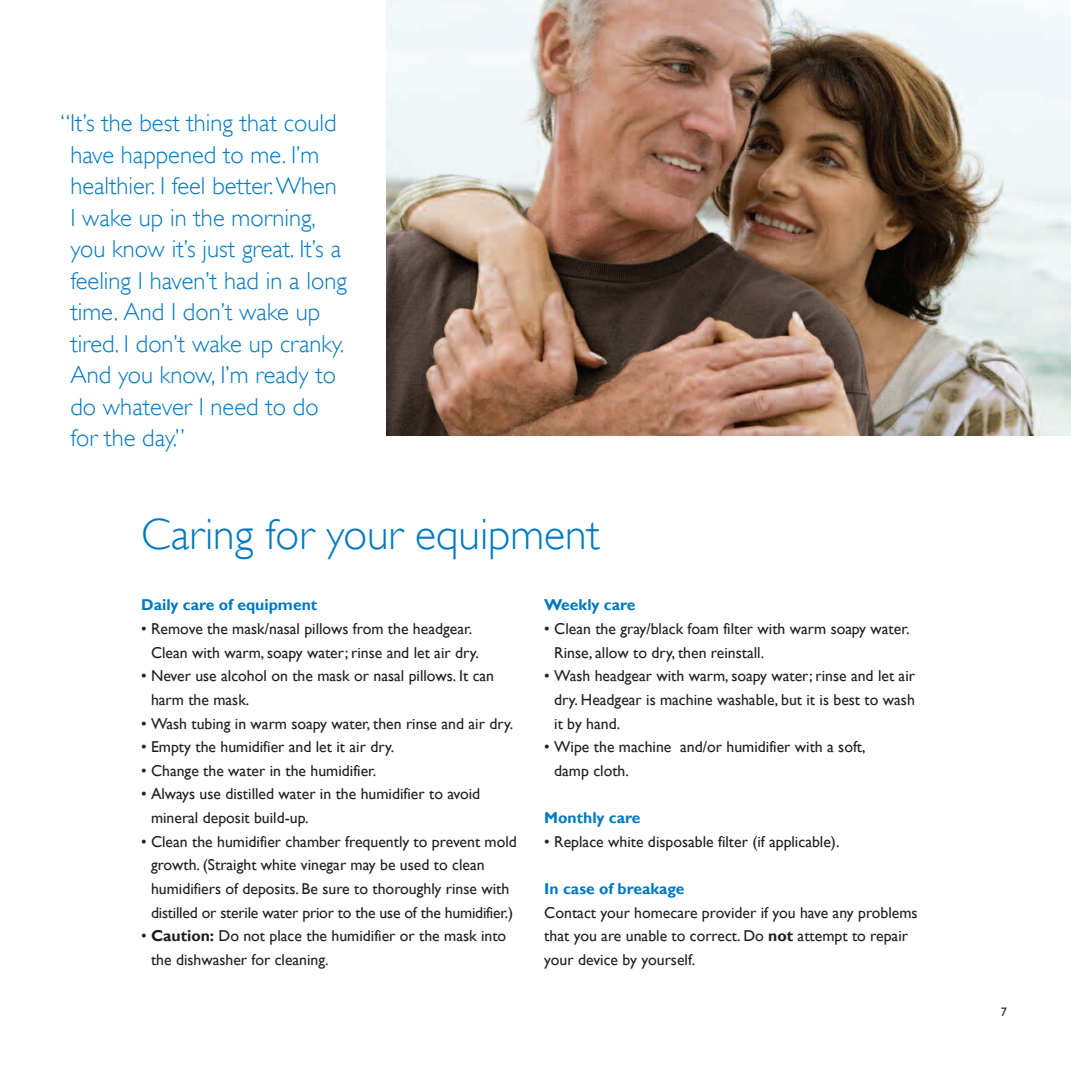
<style>
.page{position:relative;width:1071px;height:1071px;background:#fff}
.page>*{position:absolute;margin:0;border:0;box-sizing:border-box;transform-origin:0 0}
.t1{font:300 43.75px "Gill Alt One";color:#0079c2}
.t2{font:300 24.5px/31.5px "Gill Alt One";color:#0079c2}
.t3{font:15.75px/23.6px "Gill Alt One";color:#231f20}
.t4{font:700 15.75px "Gill Alt One";color:#0079c2}
.t5{font:12.25px "Gill Alt One";color:#231f20}
.s1{font-weight:700}
</style>
<div class="page">
<img style="left:387px;top:0;width:684px;height:436px">
<p class="t2" style="left:70px;top:107px;width:278px;text-indent:-10px">“It’s the best thing that could have happened to me. I’m healthier. I feel better.When<br>I wake up in the morning, you know it’s just great. It’s a feeling I haven’t had in a long time. And I don’t wake up tired. I don’t wake up cranky.<br>And you know, I’m ready to do whatever I need to do for the day.”</p>
<h1 class="t1" style="left:141px;top:510px;width:460px">Caring for your equipment</h1>
<p class="t4" style="left:141px;top:596px;width:178px">Daily care of equipment</p>
<p class="t3" style="left:151px;top:617px;width:329px;text-indent:-10px">• Remove the mask/nasal pillows from the headgear.<br>Clean with warm, soapy water; rinse and let air dry.</p>
<p class="t3" style="left:151px;top:664px;width:345px;text-indent:-10px">• Never use alcohol on the mask or nasal pillows. It can harm the mask.</p>
<p class="t3" style="left:141px;top:711px;width:374px">• Wash tubing in warm soapy water, then rinse and air dry.</p>
<p class="t3" style="left:141px;top:735px;width:255px">• Empty the humidifier and let it air dry.</p>
<p class="t3" style="left:141px;top:758px;width:237px">• Change the water in the humidifier.</p>
<p class="t3" style="left:151px;top:782px;width:331px;text-indent:-10px">• Always use distilled water in the humidifier to avoid mineral deposit build-up.</p>
<p class="t3" style="left:151px;top:829px;width:367px;text-indent:-10px">• Clean the humidifier chamber frequently to prevent mold growth. (Straight white vinegar may be used to clean humidifiers of deposits. Be sure to thoroughly rinse with distilled or sterile water prior to the use of the humidifier.)</p>
<p class="t3" style="left:151px;top:924px;width:357px;text-indent:-10px">• <span class="s1">Caution:</span> Do not place the humidifier or the mask into the dishwasher for cleaning.</p>
<p class="t4" style="left:544px;top:596px;width:93px">Weekly care</p>
<p class="t3" style="left:554px;top:617px;width:357px;text-indent:-10px">• Clean the gray/black foam filter with warm soapy water.<br>Rinse, allow to dry, then reinstall.</p>
<p class="t3" style="left:554px;top:664px;width:362px;text-align:justify;text-indent:-10px">• Wash headgear with warm, soapy water; rinse and let air dry. Headgear is machine washable, but it is best to wash it by hand.</p>
<p class="t3" style="left:554px;top:735px;width:313px;text-indent:-10px">• Wipe the machine and/or humidifier with a soft, damp cloth.</p>
<p class="t4" style="left:544px;top:808px;width:98px">Monthly care</p>
<p class="t3" style="left:544px;top:829px;width:297px">• Replace white disposable filter (if applicable).</p>
<p class="t4" style="left:544px;top:879px;width:142px">In case of breakage</p>
<p class="t3" style="left:544px;top:900px;width:375px">Contact your homecare provider if you have any problems that you are unable to correct. Do <span class="s1">not</span> attempt to repair your device by yourself.</p>
<p class="t5" style="left:1001px;top:1005px;width:8px">7</p>
</div>
